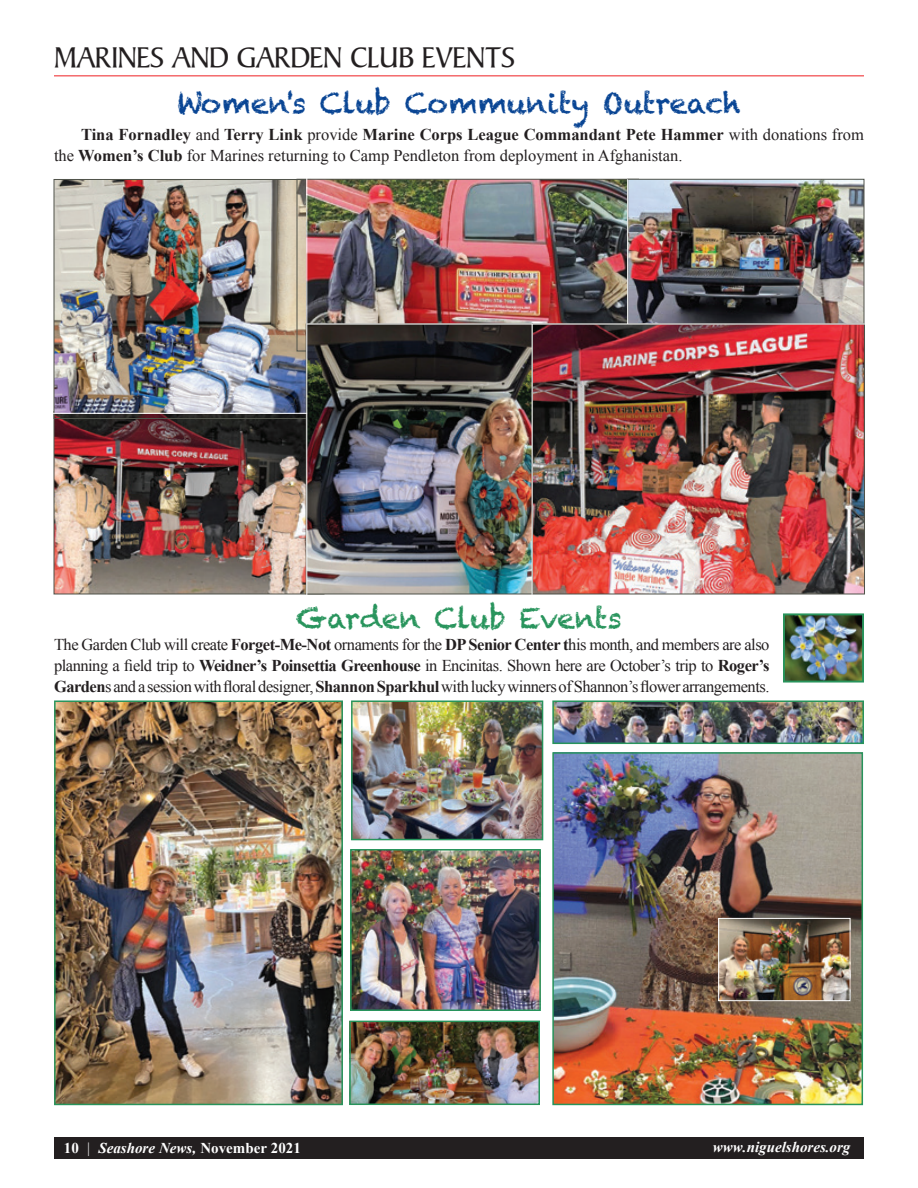
<style>
.page{position:relative;width:918px;height:1188px;background:#fff}
.page>*{position:absolute;margin:0;border:0;box-sizing:border-box;transform-origin:0 0}
.t1{font:30px "Persuasion S Si";color:#231f20}
.body_copy{font:28.5px "Chalkduster";letter-spacing:-.01em;color:#094594}
.body_copy-2{font:28.5px "Chalkduster";letter-spacing:-.01em;color:#28945c}
.body_copy-3{font:16.5px/21px "Times New Roman";color:#231f20}
.t2{font:700 15px "Times New Roman";color:#fff}
.t3{font:italic 700 15px "Times New Roman";color:#fff}
.s1{font-weight:700}
.s2{font-weight:400}
.s3{font-style:italic}
</style>
<div class="page">
<div style="left:54px;top:1137px;width:810px;height:21px;background:#231f20"></div>
<hr style="left:54px;top:75px;width:810px;height:1px;background:#ee1f23">
<img style="left:555px;top:755px;width:305px;height:347px">
<div style="left:552px;top:752px;width:311px;height:353px;border:2px solid #28945c"></div>
<img style="left:720px;top:920px;width:129px;height:79px">
<div style="left:718px;top:918px;width:133px;height:83px;border:1px solid #fff"></div>
<img style="left:786px;top:616px;width:75px;height:64px">
<div style="left:783px;top:613px;width:81px;height:70px;border:2px solid #28945c"></div>
<img style="left:56px;top:414px;width:250px;height:178px">
<img style="left:56px;top:181px;width:250px;height:232px">
<div style="left:54px;top:179px;width:257px;height:240px;border:1px solid #50534a"></div>
<img style="left:307px;top:181px;width:320px;height:143px">
<img style="left:308px;top:326px;width:555px;height:266px">
<img style="left:629px;top:181px;width:233px;height:158px">
<div style="left:627px;top:179px;width:237px;height:162px;border:1px solid #50534a"></div>
<hr style="left:307px;top:324px;width:562px;height:1px;background:#fff">
<hr style="left:52px;top:413px;width:255px;height:1px;background:#fff">
<hr style="left:306px;top:174px;width:1px;height:434px;background:#fff">
<hr style="left:532px;top:324px;width:1px;height:284px;background:#fff">
<hr style="left:627px;top:179px;width:1px;height:145px;background:#fff">
<img style="left:353px;top:852px;width:185px;height:156px">
<div style="left:350px;top:849px;width:191px;height:162px;border:2px solid #28945c"></div>
<img style="left:352px;top:1024px;width:185px;height:78px">
<div style="left:349px;top:1021px;width:191px;height:84px;border:2px solid #28945c"></div>
<img style="left:57px;top:703px;width:283px;height:399px">
<div style="left:54px;top:700px;width:289px;height:405px;border:2px solid #28945c"></div>
<img style="left:354px;top:703px;width:186px;height:134px">
<div style="left:351px;top:700px;width:192px;height:140px;border:2px solid #28945c"></div>
<img style="left:555px;top:703px;width:306px;height:38px">
<div style="left:552px;top:700px;width:312px;height:44px;border:2px solid #28945c"></div>
<p class="t1" style="left:54px;top:40px;width:462px">MARINES AND GARDEN CLUB EVENTS</p>
<p class="body_copy" style="left:177px;top:87px;width:565px">Women's Club Community Outreach</p>
<p class="body_copy-3" style="left:54px;top:124px;width:812px;text-indent:27px"><span class="s1">Tina Fornadley</span> and <span class="s1">Terry Link</span> provide <span class="s1">Marine Corps League Commandant Pete Hammer</span> with donations from the <span class="s1">Women’s Club</span> for Marines returning to Camp Pendleton from deployment in Afghanistan.</p>
<p class="body_copy-2" style="left:296px;top:601px;width:327px">Garden Club Events</p>
<p class="body_copy-3" style="left:54px;top:634px;width:717px;text-align:justify">The Garden Club will create <span class="s1">Forget-Me-Not</span> ornaments for the <span class="s1">DP Senior Center t</span>his month, and members are also planning a field trip to <span class="s1">Weidner’s Poinsettia Greenhouse</span> in Encinitas. Shown here are October’s trip to <span class="s1">Roger’s Garden</span>s and a session with floral designer, <span class="s1">Shannon Sparkhul</span> with lucky winners of Shannon’s flower arrangements.</p>
<p class="t2" style="left:64px;top:1137px;width:239px">10 <span class="s2">|</span> <span class="s3">Seashore News,</span> November 2021</p>
<p class="t3" style="left:713px;top:1137px;width:139px">www.niguelshores.org</p>
</div>
